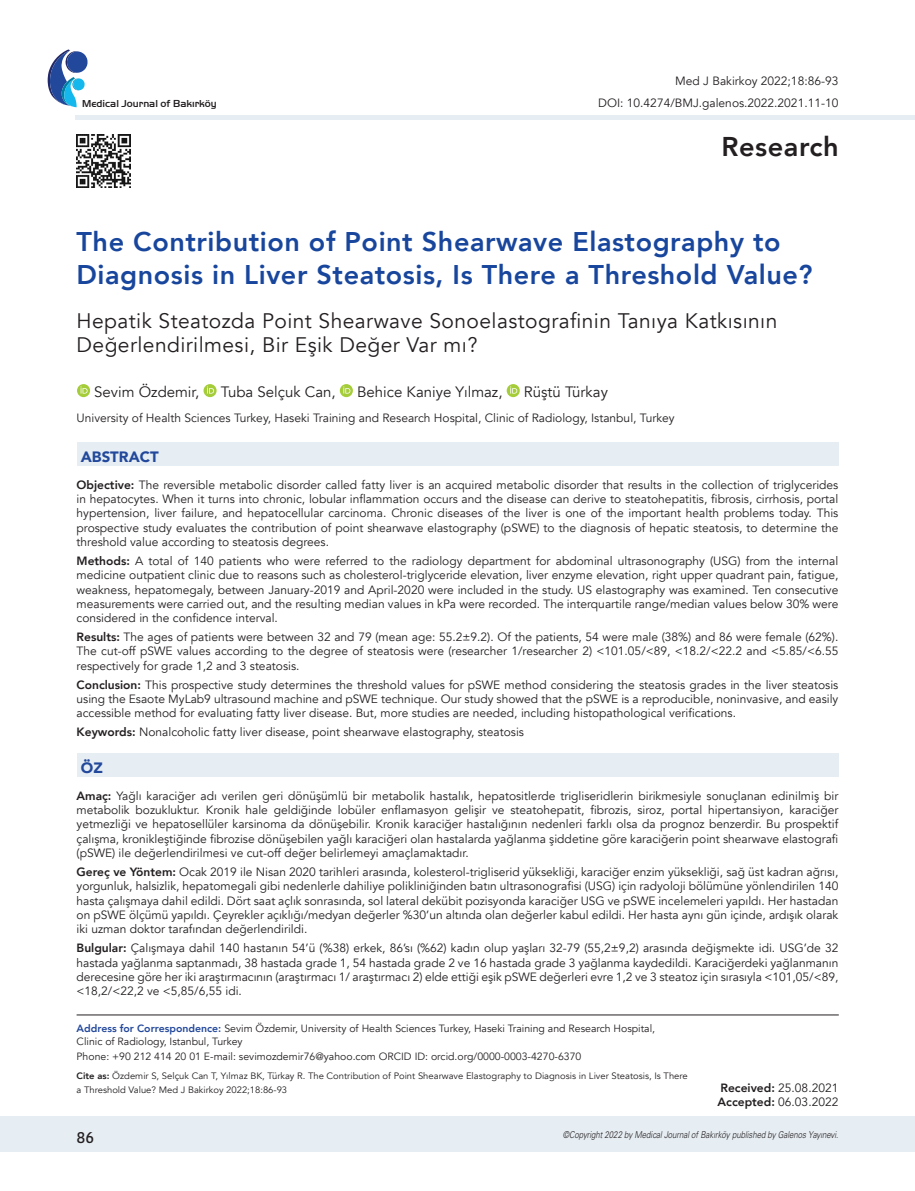
<style>
.page{position:relative;width:915px;height:1191px;background:#fff}
.page>*{position:absolute;margin:0;border:0;box-sizing:border-box;transform-origin:0 0}
.t1{font:800 27.15px "Avenir";letter-spacing:.02em;color:#231f20}
.BAŞLIK_BÜYÜK{font:800 27px/32.4px "Avenir";letter-spacing:.02em;color:#18469d}
.ANA_BAŞLIK_2{font:21px/24px "Avenir";letter-spacing:.02em;color:#231f20}
.t2{font:500 16.5px "Kohinoor Devanagari";color:#231f20}
.YAZAR{font:15px "Avenir";color:#231f20}
.başlık_iç{font:900 15px "Avenir";color:#22489b}
.ÖZET{font:12px/14.4px "Avenir";color:#231f20;text-align:justify}
.KURUM{font:12px "Avenir";color:#231f20}
.sayfa_no{font:12px "Avenir";color:#231f20}
.t3{font:10.5px/12.8px "Avenir";color:#231f20}
.t4{font:500 10.5px "Handel Got D";color:#231f20}
.t5{font:9.45px "Univers Light Ita Tr";letter-spacing:-.005em;color:#231f20;scale:.83 1}
.t6{font:9.3px/13.5px "Avenir";color:#231f20}
.s1{font-weight:800}
.s2{font-weight:800;color:#22489b}
</style>
<div class="page">
<div style="left:0;top:1116px;width:914px;height:35px;background:#e6edf3"></div>
<hr style="left:75px;top:115px;width:839px;height:4px;background:#e6edf3">
<svg style="left:48px;top:49px;width:40px;height:58px"></svg>
<img style="left:77px;top:134px;width:53px;height:54px">
<svg style="left:77px;top:384px;width:13px;height:13px"></svg>
<svg style="left:80px;top:386px;width:8px;height:7px"></svg>
<svg style="left:203px;top:384px;width:13px;height:13px"></svg>
<svg style="left:207px;top:386px;width:7px;height:7px"></svg>
<svg style="left:340px;top:384px;width:13px;height:13px"></svg>
<svg style="left:343px;top:386px;width:7px;height:7px"></svg>
<svg style="left:506px;top:384px;width:13px;height:13px"></svg>
<svg style="left:510px;top:386px;width:7px;height:7px"></svg>
<div style="left:77px;top:442px;width:761px;height:24px;background:#e6edf3"></div>
<div style="left:77px;top:753px;width:761px;height:24px;background:#e6edf3"></div>
<hr style="left:77px;top:1014px;width:761px;height:1px;background:#231f20">
<p class="t4" style="left:82px;top:98px;width:136px">Medical Journal of Bakırköy</p>
<p class="sayfa_no" style="left:675px;top:74px;width:164px">Med J Bakirkoy 2022;18:86-93</p>
<p class="ÖZET" style="left:598px;top:96px;width:241px">DOI: 10.4274/BMJ.galenos.2022.2021.11-10</p>
<h1 class="t1" style="left:721px;top:126px;width:119px">Research</h1>
<p class="BAŞLIK_BÜYÜK" style="left:77px;top:226px;width:737px">The Contribution of Point Shearwave Elastography to<br>Diagnosis in Liver Steatosis, Is There a Threshold Value?</p>
<p class="ANA_BAŞLIK_2" style="left:77px;top:309px;width:702px">Hepatik Steatozda Point Shearwave Sonoelastografinin Tanıya Katkısının<br>Değerlendirilmesi, Bir Eşik Değer Var mı?</p>
<p class="YAZAR" style="left:94px;top:383px;width:107px">Sevim Özdemir,</p>
<p class="YAZAR" style="left:221px;top:383px;width:116px">Tuba Selçuk Can,</p>
<p class="YAZAR" style="left:357px;top:383px;width:147px">Behice Kaniye Yılmaz,</p>
<p class="YAZAR" style="left:523px;top:383px;width:85px">Rüştü Türkay</p>
<p class="KURUM" style="left:77px;top:410px;width:599px">University of Health Sciences Turkey, Haseki Training and Research Hospital, Clinic of Radiology, Istanbul, Turkey</p>
<p class="başlık_iç" style="left:81px;top:444px;width:79px">ABSTRACT</p>
<p class="ÖZET" style="left:77px;top:477px;width:763px"><span class="s1">Objective:</span> The reversible metabolic disorder called fatty liver is an acquired metabolic disorder that results in the collection of triglycerides in hepatocytes. When it turns into chronic, lobular inflammation occurs and the disease can derive to steatohepatitis, fibrosis, cirrhosis, portal hypertension, liver failure, and hepatocellular carcinoma. Chronic diseases of the liver is one of the important health problems today. This prospective study evaluates the contribution of point shearwave elastography (pSWE) to the diagnosis of hepatic steatosis, to determine the threshold value according to steatosis degrees.</p>
<p class="ÖZET" style="left:77px;top:553px;width:763px"><span class="s1">Methods:</span> A total of 140 patients who were referred to the radiology department for abdominal ultrasonography (USG) from the internal medicine outpatient clinic due to reasons such as cholesterol-triglyceride elevation, liver enzyme elevation, right upper quadrant pain, fatigue, weakness, hepatomegaly, between January-2019 and April-2020 were included in the study. US elastography was examined. Ten consecutive measurements were carried out, and the resulting median values in kPa were recorded. The interquartile range/median values below 30% were considered in the confidence interval.</p>
<p class="ÖZET" style="left:77px;top:630px;width:763px"><span class="s1">Results:</span> The ages of patients were between 32 and 79 (mean age: 55.2±9.2). Of the patients, 54 were male (38%) and 86 were female (62%).<br>The cut-off pSWE values according to the degree of steatosis were (researcher 1/researcher 2) &lt;101.05/&lt;89, &lt;18.2/&lt;22.2 and &lt;5.85/&lt;6.55 respectively for grade 1,2 and 3 steatosis.</p>
<p class="ÖZET" style="left:77px;top:677px;width:763px"><span class="s1">Conclusion:</span> This prospective study determines the threshold values for pSWE method considering the steatosis grades in the liver steatosis using the Esaote MyLab9 ultrasound machine and pSWE technique. Our study showed that the pSWE is a reproducible, noninvasive, and easily accessible method for evaluating fatty liver disease. But, more studies are needed, including histopathological verifications.</p>
<p class="ÖZET" style="left:77px;top:725px;width:449px"><span class="s1">Keywords:</span> Nonalcoholic fatty liver disease, point shearwave elastography, steatosis</p>
<p class="başlık_iç" style="left:81px;top:754px;width:23px">ÖZ</p>
<p class="ÖZET" style="left:77px;top:788px;width:763px"><span class="s1">Amaç:</span> Yağlı karaciğer adı verilen geri dönüşümlü bir metabolik hastalık, hepatositlerde trigliseridlerin birikmesiyle sonuçlanan edinilmiş bir metabolik bozukluktur. Kronik hale geldiğinde lobüler enflamasyon gelişir ve steatohepatit, fibrozis, siroz, portal hipertansiyon, karaciğer yetmezliği ve hepatosellüler karsinoma da dönüşebilir. Kronik karaciğer hastalığının nedenleri farklı olsa da prognoz benzerdir. Bu prospektif çalışma, kronikleştiğinde fibrozise dönüşebilen yağlı karaciğeri olan hastalarda yağlanma şiddetine göre karaciğerin point shearwave elastografi (pSWE) ile değerlendirilmesi ve cut-off değer belirlemeyi amaçlamaktadır.</p>
<p class="ÖZET" style="left:77px;top:864px;width:763px"><span class="s1">Gereç ve Yöntem:</span> Ocak 2019 ile Nisan 2020 tarihleri arasında, kolesterol-trigliserid yüksekliği, karaciğer enzim yüksekliği, sağ üst kadran ağrısı, yorgunluk, halsizlik, hepatomegali gibi nedenlerle dahiliye polikliniğinden batın ultrasonografisi (USG) için radyoloji bölümüne yönlendirilen 140 hasta çalışmaya dahil edildi. Dört saat açlık sonrasında, sol lateral dekübit pozisyonda karaciğer USG ve pSWE incelemeleri yapıldı. Her hastadan on pSWE ölçümü yapıldı. Çeyrekler açıklığı/medyan değerler %30’un altında olan değerler kabul edildi. Her hasta aynı gün içinde, ardışık olarak iki uzman doktor tarafından değerlendirildi.</p>
<p class="ÖZET" style="left:77px;top:941px;width:763px"><span class="s1">Bulgular:</span> Çalışmaya dahil 140 hastanın 54’ü (%38) erkek, 86’sı (%62) kadın olup yaşları 32-79 (55,2±9,2) arasında değişmekte idi. USG’de 32 hastada yağlanma saptanmadı, 38 hastada grade 1, 54 hastada grade 2 ve 16 hastada grade 3 yağlanma kaydedildi. Karaciğerdeki yağlanmanın derecesine göre her iki araştırmacının (araştırmacı 1/ araştırmacı 2) elde ettiği eşik pSWE değerleri evre 1,2 ve 3 steatoz için sırasıyla &lt;101,05/&lt;89, &lt;18,2/&lt;22,2 ve &lt;5,85/6,55 idi.</p>
<p class="t3" style="left:77px;top:1022px;width:580px"><span class="s2">Address for Correspondence:</span> Sevim Özdemir, University of Health Sciences Turkey, Haseki Training and Research Hospital,<br>Clinic of Radiology, Istanbul, Turkey</p>
<p class="t3" style="left:77px;top:1050px;width:506px">Phone: +90 212 414 20 01 E-mail: sevimozdemir76@yahoo.com ORCID ID: orcid.org/0000-0003-4270-6370</p>
<p class="t6" style="left:77px;top:1069px;width:612px"><span class="s1">Cite as:</span> Özdemir S, Selçuk Can T, Yılmaz BK, Türkay R. The Contribution of Point Shearwave Elastography to Diagnosis in Liver Steatosis, Is There a Threshold Value? Med J Bakirkoy 2022;18:86-93</p>
<p class="ÖZET" style="left:720px;top:1080px;width:119px"><span class="s1">Received:</span> 25.08.2021</p>
<p class="ÖZET" style="left:717px;top:1095px;width:122px"><span class="s1">Accepted:</span> 06.03.2022</p>
<h3 class="t2" style="left:77px;top:1127px;width:19px">86</h3>
<p class="t5" style="left:562px;top:1128px;width:333px">©Copyright 2022 by Medical Journal of Bakırköy published by Galenos Yayınevi.</p>
</div>
